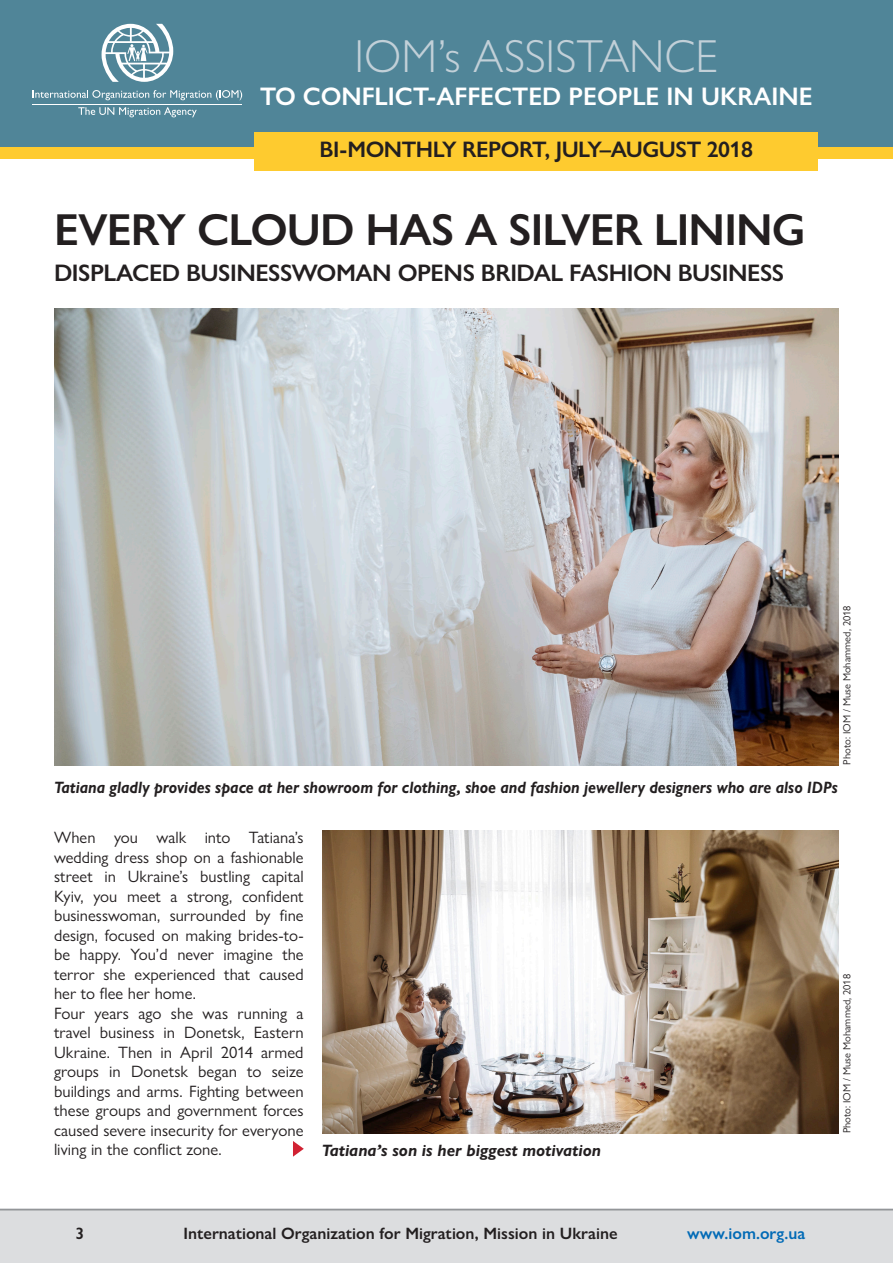
<style>
.page{position:relative;width:893px;height:1263px;background:#fff}
.page>*{position:absolute;margin:0;border:0;box-sizing:border-box;transform-origin:0 0}
.t1{font:300 46.5px "Gill Sans Nova";color:#c2d0d8}
.t2{font:600 45px "Gill Sans Nova";letter-spacing:-.02em;color:#231f20}
.t3{font:600 25.5px "Gill Sans Nova";color:#fff}
.t4{font:600 24px "Gill Sans Nova";letter-spacing:-.02em;color:#231f20}
.t5{font:600 22.5px "Gill Sans Nova";letter-spacing:-.02em;color:#231f20}
.t6{font:16.5px/19.5px "Gill Sans Nova";letter-spacing:.005em;color:#231f20;text-align:justify}
.t7{font:italic 700 16.5px "Gill Sans Nova";color:#231f20;scale:.93 1}
.t8{font:600 16.5px "Gill Sans Nova";color:#231f20}
.t9{font:italic 700 16.5px "Gill Sans Nova";color:#231f20}
.t10{font:600 16.5px "Gill Sans Nova";color:#016ab6}
.Figure2{font:10.5px "Gill Sans Nova";color:#231f20}
</style>
<div class="page">
<img style="left:54px;top:308px;width:785px;height:457px">
<img style="left:322px;top:831px;width:516px;height:302px">
<svg style="left:293px;top:1141px;width:11px;height:16px"></svg>
<div style="left:0;top:1209px;width:893px;height:54px;background:#dcdddf"></div>
<hr style="left:0;top:1209px;width:893px;height:1px;background:#939598">
<div style="left:0;top:0;width:893px;height:151px;background:#508598"></div>
<div style="left:0;top:147px;width:893px;height:11px;background:#fecb2f"></div>
<div style="left:255px;top:132px;width:563px;height:39px;background:#fecb2f"></div>
<svg style="left:102px;top:24px;width:71px;height:58px"></svg>
<hr style="left:32px;top:104px;width:210px;height:1px;background:#fff">
<svg style="left:33px;top:90px;width:209px;height:10px"></svg>
<svg style="left:78px;top:107px;width:119px;height:10px"></svg>
<h1 class="t1" style="left:355px;top:28px;width:365px">IOM’s ASSISTANCE</h1>
<h3 class="t3" style="left:260px;top:81px;width:554px">TO CONFLICT-AFFECTED PEOPLE IN UKRAINE</h3>
<h3 class="t5" style="left:320px;top:136px;width:435px">BI-MONTHLY REPORT, JULY–AUGUST 2018</h3>
<p class="t2" style="left:54px;top:202px;width:753px">EVERY CLOUD HAS A SILVER LINING</p>
<p class="t4" style="left:54px;top:258px;width:732px">DISPLACED BUSINESSWOMAN OPENS BRIDAL FASHION BUSINESS</p>
<p class="Figure2" style="left:840px;top:765px;width:161px;rotate:-90deg">Photo: IOM / Muse Mohammed, 2018</p>
<p class="t7" style="left:54px;top:777px;width:844px">Tatiana gladly provides space at her showroom for clothing, shoe and fashion jewellery designers who are also IDPs</p>
<p class="t6" style="left:54px;top:827px;width:251px">When you walk into Tatiana’s wedding dress shop on a fashionable street in Ukraine’s bustling capital Kyiv, you meet a strong, confident businesswoman, surrounded by fine design, focused on making brides-to&shy;be happy. You’d never imagine the terror she experienced that caused her to flee her home.</p>
<p class="t6" style="left:54px;top:1003px;width:251px">Four years ago she was running a travel business in Donetsk, Eastern Ukraine. Then in April 2014 armed groups in Donetsk began to seize buildings and arms. Fighting between these groups and government forces caused severe insecurity for everyone living in the conflict zone.</p>
<p class="t9" style="left:322px;top:1140px;width:281px">Tatiana’s son is her biggest motivation</p>
<p class="t8" style="left:75px;top:1223px;width:10px">3</p>
<p class="t8" style="left:183px;top:1223px;width:436px">International Organization for Migration, Mission in Ukraine</p>
<p class="t10" style="left:687px;top:1223px;width:119px">www.iom.org.ua</p>
<p class="Figure2" style="left:840px;top:1133px;width:161px;rotate:-90deg">Photo: IOM / Muse Mohammed, 2018</p>
</div>
